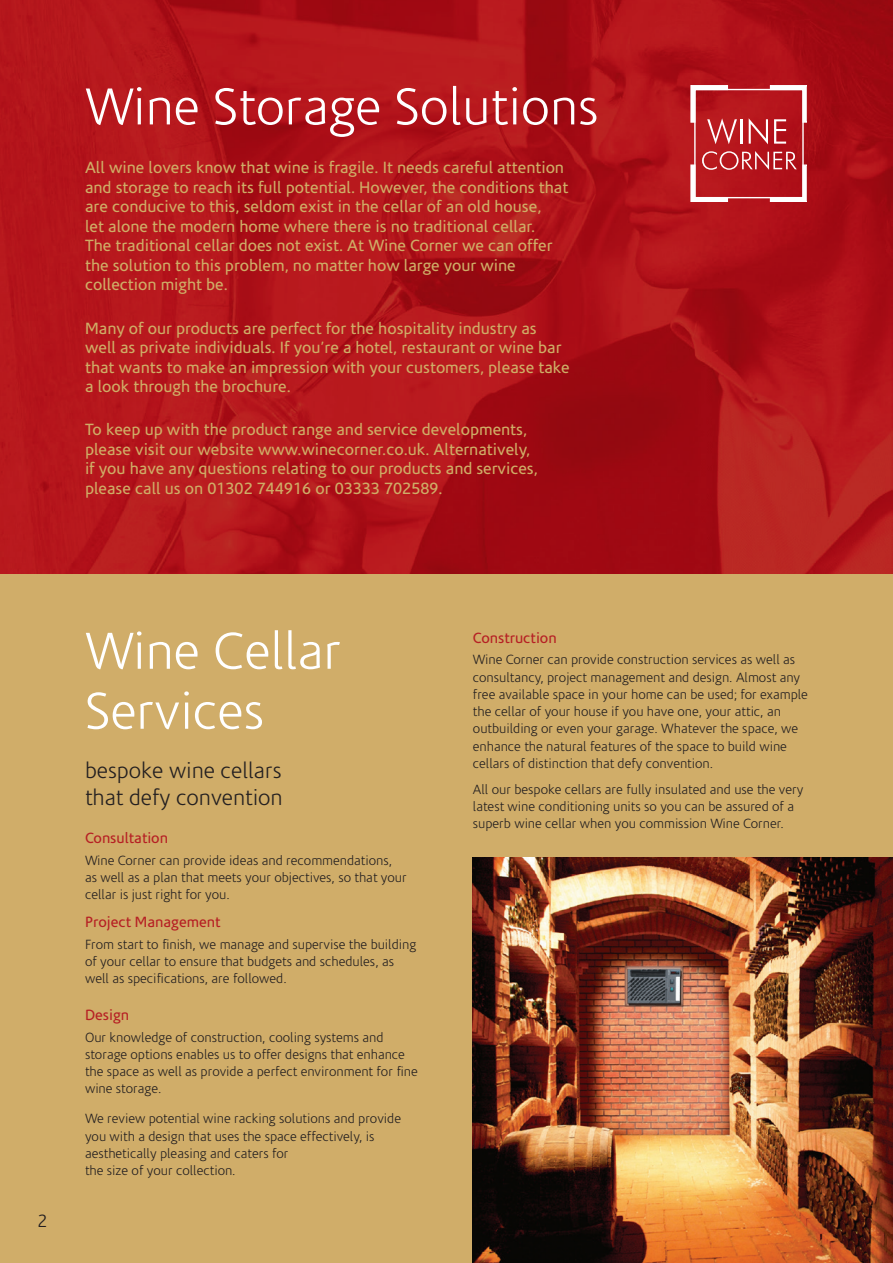
<style>
.page{position:relative;width:893px;height:1263px;background:#fff}
.page>*{position:absolute;margin:0;border:0;box-sizing:border-box;transform-origin:0 0}
.t1{font:300 52.5px "Corisande";color:#fff}
.t2{font:300 22.5px/27px "Corisande";color:#231f20}
.t3{font:300 18px "Corisande";color:#231f20}
.t4{font:16.5px/19.5px "Corisande";color:#cfad66}
.t5{font:15px "Corisande";color:#b62024}
.t6{font:300 13.5px/17.2px "Corisande";color:#231f20}
</style>
<div class="page">
<img style="left:0;top:0;width:893px;height:574px">
<div style="left:0;top:574px;width:893px;height:689px;background:#d0ad69"></div>
<svg style="left:690px;top:85px;width:47px;height:59px"></svg>
<hr style="left:740px;top:119px;width:3px;height:25px;background:#fff">
<svg style="left:749px;top:85px;width:57px;height:59px"></svg>
<svg style="left:690px;top:151px;width:116px;height:50px"></svg>
<img style="left:473px;top:858px;width:420px;height:405px">
<p class="t1" style="left:85px;top:79px;width:515px">Wine Storage Solutions</p>
<p class="t4" style="left:85px;top:158px;width:485px">All wine lovers know that wine is fragile. It needs careful attention and storage to reach its full potential. However, the conditions that are conducive to this, seldom exist in the cellar of an old house,<br>let alone the modern home where there is no traditional cellar.<br>The traditional cellar does not exist. At Wine Corner we can offer the solution to this problem, no matter how large your wine collection might be.</p>
<p class="t4" style="left:85px;top:318px;width:486px">Many of our products are perfect for the hospitality industry as well as private individuals. If you’re a hotel, restaurant or wine bar that wants to make an impression with your customers, please take a look through the brochure.</p>
<p class="t4" style="left:85px;top:420px;width:454px">To keep up with the product range and service developments, please visit our website www.winecorner.co.uk. Alternatively, if you have any questions relating to our products and services, please call us on 01302 744916 or 03333 702589.</p>
<p class="t3" style="left:38px;top:1212px;width:11px">2</p>
<p class="t1" style="left:85px;top:623px;width:258px">Wine Cellar</p>
<p class="t1" style="left:85px;top:683px;width:181px">Services</p>
<p class="t2" style="left:85px;top:757px;width:199px">bespoke wine cellars that defy convention</p>
<p class="t5" style="left:85px;top:830px;width:84px">Consultation</p>
<p class="t6" style="left:85px;top:852px;width:323px">Wine Corner can provide ideas and recommendations, as well as a plan that meets your objectives, so that your cellar is just right for you.</p>
<p class="t5" style="left:85px;top:914px;width:137px">Project Management</p>
<p class="t6" style="left:85px;top:936px;width:333px">From start to finish, we manage and supervise the building of your cellar to ensure that budgets and schedules, as well as specifications, are followed.</p>
<p class="t5" style="left:85px;top:1007px;width:46px">Design</p>
<p class="t6" style="left:85px;top:1029px;width:334px">Our knowledge of construction, cooling systems and storage options enables us to offer designs that enhance the space as well as provide a perfect environment for fine wine storage.</p>
<p class="t6" style="left:85px;top:1111px;width:317px">We review potential wine racking solutions and provide you with a design that uses the space effectively, is aesthetically pleasing and caters for<br>the size of your collection.</p>
<p class="t5" style="left:473px;top:629px;width:85px">Construction</p>
<p class="t6" style="left:473px;top:652px;width:336px">Wine Corner can provide construction services as well as consultancy, project management and design. Almost any free available space in your home can be used; for example the cellar of your house if you have one, your attic, an outbuilding or even your garage. Whatever the space, we enhance the natural features of the space to build wine cellars of distinction that defy convention.</p>
<p class="t6" style="left:473px;top:781px;width:332px">All our bespoke cellars are fully insulated and use the very latest wine conditioning units so you can be assured of a superb wine cellar when you commission Wine Corner.</p>
</div>
